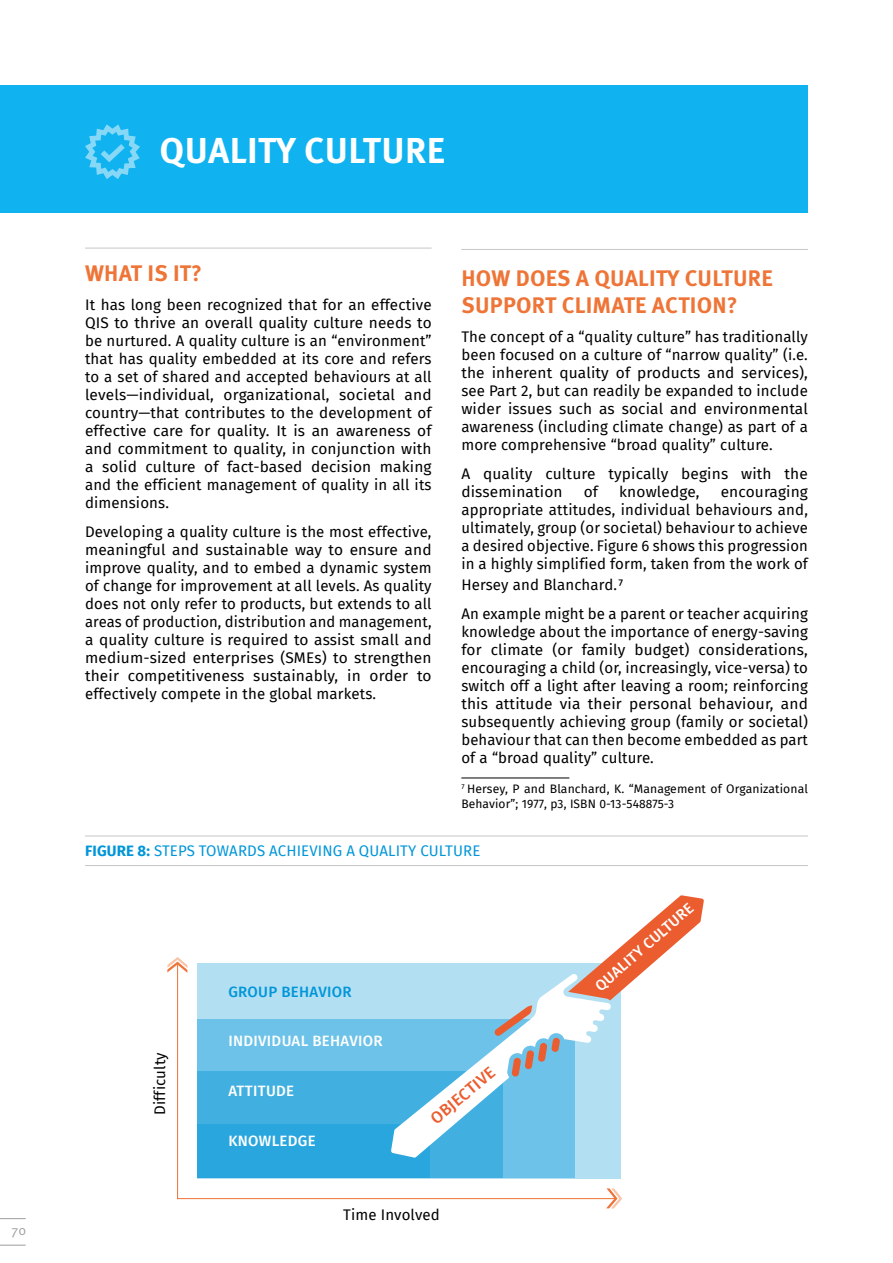
<style>
.page{position:relative;width:893px;height:1263px;background:#fff}
.page>*{position:absolute;margin:0;border:0;box-sizing:border-box;transform-origin:0 0}
.t1{font:700 36px "Meta Pro";letter-spacing:.01em;color:#fff}
.t2{font:700 22.5px/27px "Meta Pro";letter-spacing:.01em;color:#ee7537}
.t3{font:500 16.5px "Fira Sans";color:#eb5c2e}
.t4{font:15px/18px "Fira Sans";letter-spacing:.01em;color:#000;text-align:justify}
.t5{font:500 15px "Fira Sans";letter-spacing:.02em;color:#fff}
.t6{font:15px "Fira Sans";letter-spacing:.01em;color:#0096d8}
.t7{font:500 15px "Fira Sans";letter-spacing:.02em;color:#0096d8}
.t8{font:13.5px "Meta Pro";color:#9d9d9c}
.t9{font:12px/15px "Fira Sans";letter-spacing:.01em;color:#000}
.s1{font-weight:700}
</style>
<div class="page">
<svg style="left:0;top:1245px;width:26px;height:1px"></svg>
<svg style="left:0;top:1218px;width:26px;height:1px"></svg>
<div style="left:0;top:85px;width:808px;height:128px;background:#10b3f0"></div>
<svg style="left:85px;top:124px;width:55px;height:55px"></svg>
<hr style="left:85px;top:248px;width:347px;height:1px;background:#c6c6c6">
<hr style="left:85px;top:836px;width:723px;height:1px;background:#c6c6c6">
<hr style="left:85px;top:865px;width:723px;height:1px;background:#c6c6c6">
<hr style="left:461px;top:249px;width:347px;height:1px;background:#c6c6c6">
<hr style="left:461px;top:778px;width:108px;height:1px;background:#000">
<div style="left:197px;top:963px;width:423px;height:215px;background:#b3dff3"></div>
<hr style="left:177px;top:1198px;width:438px;height:1px;background:#ee7439">
<svg style="left:606px;top:1188px;width:16px;height:20px"></svg>
<hr style="left:177px;top:964px;width:1px;height:235px;background:#ee7439">
<svg style="left:167px;top:957px;width:20px;height:16px"></svg>
<svg style="left:197px;top:1019px;width:378px;height:159px;background:#47b2e2"></svg>
<svg style="left:391px;top:895px;width:313px;height:263px"></svg>
<p class="t8" style="left:11px;top:1222px;width:16px">70</p>
<h1 class="t1" style="left:160px;top:128px;width:287px">QUALITY CULTURE</h1>
<h2 class="t2" style="left:85px;top:261px;width:119px">WHAT IS IT?</h2>
<p class="t4" style="left:85px;top:295px;width:348px">It has long been recognized that for an effective QIS to thrive an overall quality culture needs to be nurtured. A quality culture is an “environment” that has quality embedded at its core and refers to a set of shared and accepted behaviours at all levels—individual, organizational, societal and country—that contributes to the development of effective care for quality. It is an awareness of and commitment to quality, in conjunction with a solid culture of fact-based decision making and the efficient management of quality in all its dimensions.</p>
<p class="t4" style="left:85px;top:522px;width:348px">Developing a quality culture is the most effective, meaningful and sustainable way to ensure and improve quality, and to embed a dynamic system of change for improvement at all levels. As quality does not only refer to products, but extends to all areas of production, distribution and management, a quality culture is required to assist small and medium-sized enterprises (SMEs) to strengthen their competitiveness sustainably, in order to effectively compete in the global markets.</p>
<h2 class="t2" style="left:461px;top:266px;width:313px">HOW DOES A QUALITY CULTURE<br>SUPPORT CLIMATE ACTION?</h2>
<p class="t4" style="left:461px;top:327px;width:348px">The concept of a “quality culture” has traditionally been focused on a culture of “narrow quality” (i.e. the inherent quality of products and services), see Part 2, but can readily be expanded to include wider issues such as social and environmental awareness (including climate change) as part of a more comprehensive “broad quality” culture.</p>
<p class="t4" style="left:461px;top:464px;width:348px">A quality culture typically begins with the dissemination</p>
<p class="t4" style="left:461px;top:482px;width:348px;text-indent:259px">encouraging appropriate attitudes, individual behaviours and, ultimately, group (or societal) behaviour to achieve a desired objective. Figure 6 shows this progression in a highly simplified form, taken from the work of</p>
<p class="t4" style="left:461px;top:570px;width:348px;line-height:28.7px">Hersey and Blanchard.7<br>An example might be a parent or teacher acquiring</p>
<p class="t4" style="left:461px;top:622px;width:348px">knowledge about the importance of energy-saving for climate (or family budget) considerations, encouraging a child (or, increasingly, vice-versa) to switch off a light after leaving a room; reinforcing this attitude via their personal behaviour, and subsequently achieving group (family or societal) behaviour that can then become embedded as part of a “broad quality” culture.</p>
<p class="t9" style="left:461px;top:781px;width:348px"><sup>7</sup> Hersey, P and Blanchard, K. “Management of Organizational<br>Behavior”; 1977, p3, ISBN 0-13-548875-3</p>
<p class="t6" style="left:85px;top:839px;width:397px"><span class="s1">FIGURE 8:</span> STEPS TOWARDS ACHIEVING A QUALITY CULTURE</p>
<p class="t4" style="left:584px;top:482px;width:16px">of</p>
<p class="t4" style="left:619px;top:482px;width:82px">knowledge,</p>
<p class="t4" style="left:150px;top:1115px;width:64px;rotate:-90deg">Difficulty</p>
<p class="t7" style="left:228px;top:979px;width:125px">GROUP BEHAVIOR</p>
<p class="t5" style="left:228px;top:1029px;width:156px">INDIVIDUAL BEHAVIOR</p>
<p class="t5" style="left:228px;top:1079px;width:67px">ATTITUDE</p>
<p class="t5" style="left:228px;top:1128px;width:89px">KNOWLEDGE</p>
<p class="t3" style="left:424px;top:1110px;width:80px;rotate:-40deg">OBJECTIVE</p>
<p class="t4" style="left:343px;top:1205px;width:98px">Time Involved</p>
<p class="t5" style="left:589px;top:978px;width:126px;rotate:-41deg">QUALITY CULTURE</p>
</div>
